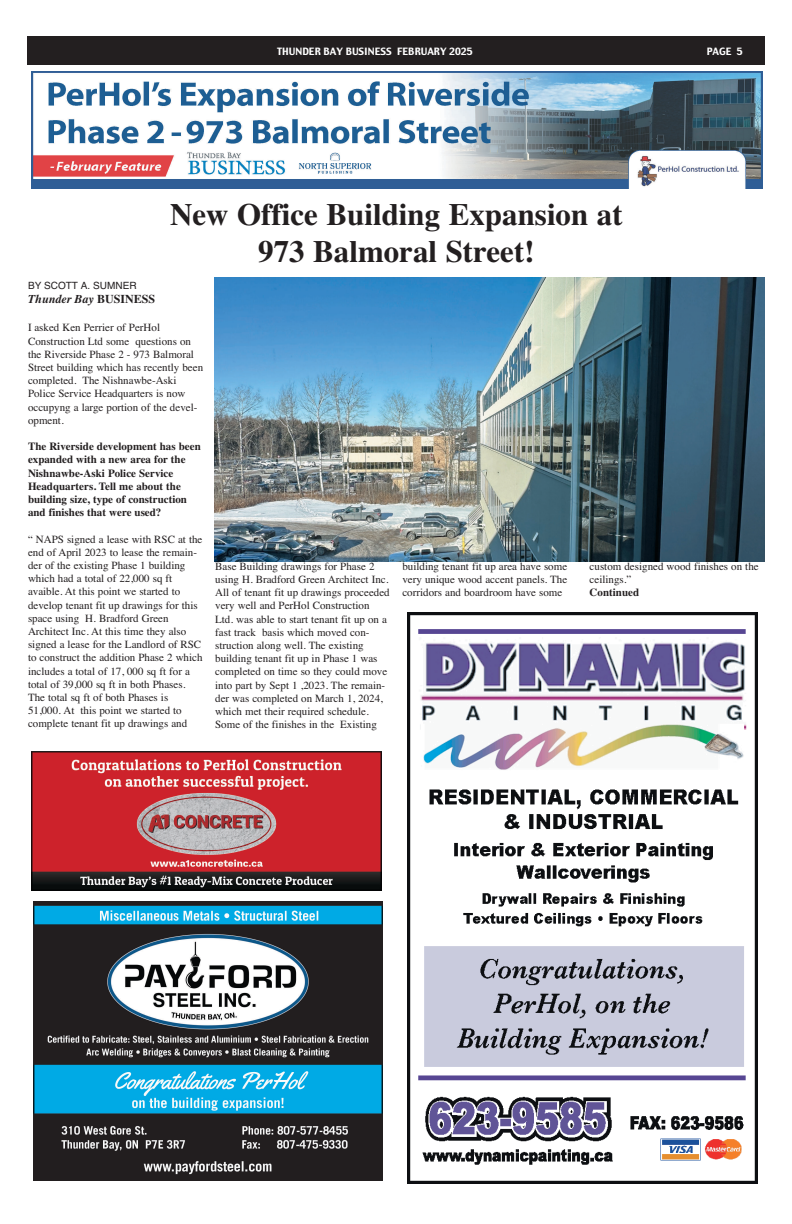
<style>
.page{position:relative;width:792px;height:1224px;background:#fff}
.page>*{position:absolute;margin:0;border:0;box-sizing:border-box;transform-origin:0 0}
.t1{font:700 31px/37.2px "Times";color:#231f20;text-align:center}
.t2{font:italic 700 12px "Times";color:#231f20}
.t3{font:11px/13.2px "Times";color:#231f20}
.t4{font:700 11px/13.2px "Times";color:#231f20}
.t5{font:10px "Charcoal";color:#fff}
.t6{font:10px "Helvetica";color:#231f20}
.s1{font-style:normal}
</style>
<div class="page">
<div style="left:27px;top:36px;width:738px;height:29px;background:#231f20"></div>
<img style="left:32px;top:71px;width:731px;height:118px">
<img style="left:33px;top:901px;width:349px;height:280px">
<img style="left:214px;top:278px;width:551px;height:283px">
<img style="left:32px;top:751px;width:349px;height:140px">
<img style="left:408px;top:613px;width:349px;height:570px">
<p class="t5" style="left:277px;top:47px;width:197px">THUNDER BAY BUSINESS FEBRUARY 2025</p>
<p class="t5" style="left:707px;top:47px;width:38px">PAGE 5</p>
<p class="t6" style="left:28px;top:282px;width:110px">BY SCOTT A. SUMNER</p>
<p class="t2" style="left:28px;top:294px;width:129px">Thunder Bay <span class="s1">BUSINESS</span></p>
<h1 class="t1" style="left:170px;top:199px;width:454px">New Office Building Expansion at<br>973 Balmoral Street!</h1>
<p class="t3" style="left:28px;top:322px;width:177px">I asked Ken Perrier of PerHol<br>Construction Ltd some questions on the Riverside Phase 2 - 973 Balmoral<br>Street building which has recently been completed. The Nishnawbe-Aski<br>Police Service Headquarters is now occupyng a large portion of the devel&shy;opment.</p>
<p class="t4" style="left:28px;top:441px;width:174px">The Riverside development has been expanded with a new area for the<br>Nishnawbe-Aski Police Service<br>Headquarters. Tell me about the building size, type of construction and finishes that were used?</p>
<p class="t3" style="left:28px;top:533px;width:176px">“ NAPS signed a lease with RSC at the end of April 2023 to lease the remain&shy;der of the existing Phase 1 building which had a total of 22,000 sq ft avaible. At this point we started to develop tenant fit up drawings for this space using H. Bradford Green Architect Inc. At this time they also signed a lease for the Landlord of RSC to construct the addition Phase 2 which includes a total of 17, 000 sq ft for a total of 39,000 sq ft in both Phases.<br>The total sq ft of both Phases is 51,000. At this point we started to complete tenant fit up drawings and</p>
<p class="t3" style="left:215px;top:561px;width:176px">Base Building drawings for Phase 2 using H. Bradford Green Architect Inc.<br>All of tenant fit up drawings proceeded very well and PerHol Construction Ltd. was able to start tenant fit up on a fast track basis which moved con&shy;struction along well. The existing building tenant fit up in Phase 1 was completed on time so they could move into part by Sept 1 ,2023. The remain&shy;der was completed on March 1, 2024, which met their required schedule.<br>Some of the finishes in the Existing</p>
<p class="t3" style="left:402px;top:561px;width:166px;text-align:justify">building tenant fit up area have some very unique wood accent panels. The corridors and boardroom have some</p>
<p class="t3" style="left:590px;top:561px;width:171px">custom designed wood finishes on the ceilings.”</p>
<p class="t4" style="left:590px;top:587px;width:51px">Continued</p>
</div>
